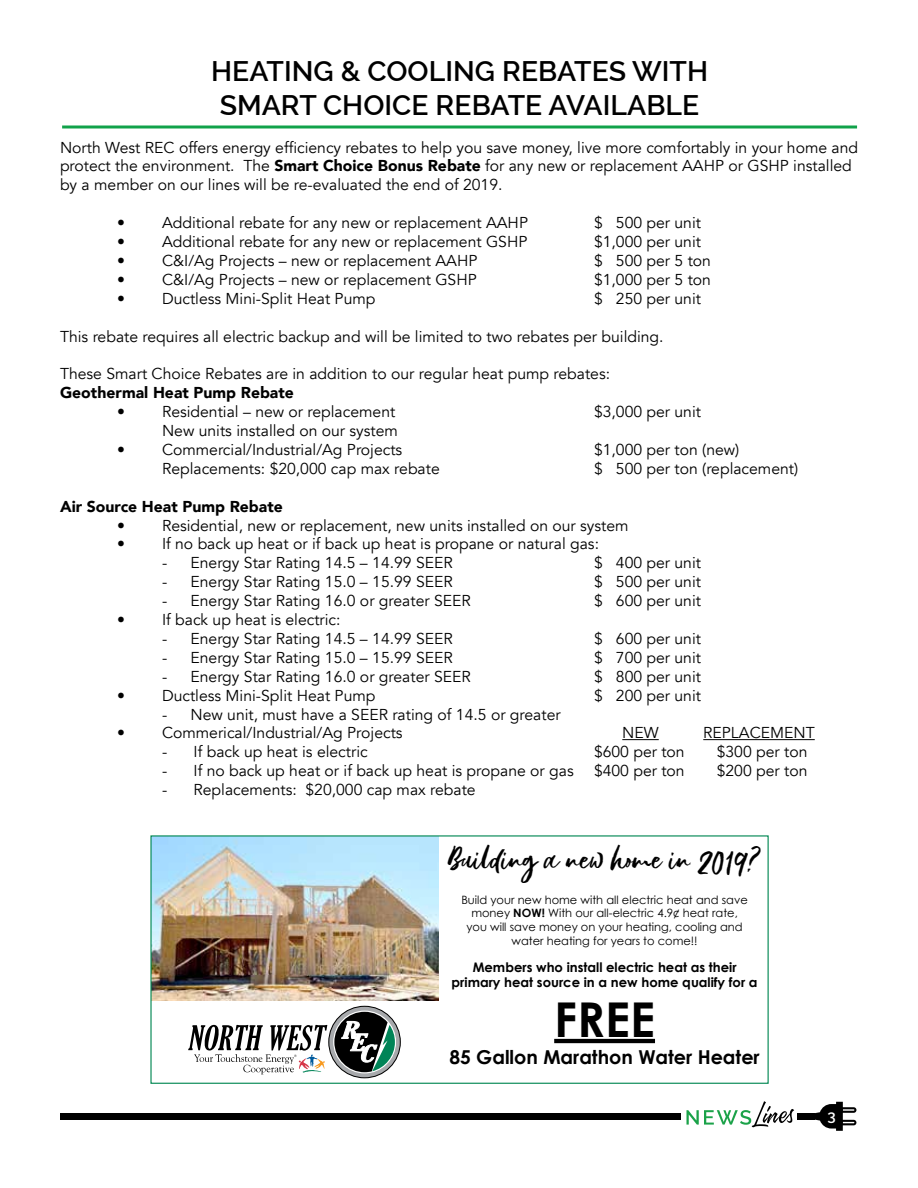
<style>
.page{position:relative;width:918px;height:1188px;background:#fff}
.page>*{position:absolute;margin:0;border:0;box-sizing:border-box;transform-origin:0 0}
.t1{font:700 48px "Century Gothic";color:#000}
.t2{font:42.15px "Gustolle";color:#000}
.t3{font:600 28.35px/34px "Raleway";color:#000;text-align:center}
.t4{font:700 19.2px "Century Gothic";color:#000}
.t5{font:15.75px/18.9px "Avenir";color:#000}
.t6{font:900 15.75px "Avenir";color:#000}
.t7{font:600 15px "Raleway";color:#fff}
.t8{font:700 13.2px/15.8px "Century Gothic";color:#000;text-align:center}
.t9{font:11.4px/13.8px "Century Gothic";color:#000;text-align:center}
.s1{font-weight:900}
.s2{font-weight:700}
</style>
<div class="page">
<svg style="left:814px;top:1102px;width:42px;height:29px"></svg>
<div style="left:60px;top:1113px;width:754px;height:6px;background:#000"></div>
<div style="left:681px;top:1108px;width:116px;height:19px;background:#fff"></div>
<svg style="left:686px;top:1101px;width:108px;height:26px"></svg>
<hr style="left:62px;top:126px;width:795px;height:3px;background:#11a24a">
<hr style="left:622px;top:739px;width:37px;height:1px;background:#000">
<hr style="left:703px;top:739px;width:112px;height:1px;background:#000">
<img style="left:152px;top:837px;width:286px;height:163px">
<div style="left:150px;top:835px;width:619px;height:249px;border:1px solid #008752"></div>
<hr style="left:554px;top:1039px;width:101px;height:4px;background:#000">
<svg style="left:329px;top:1006px;width:71px;height:72px"></svg>
<svg style="left:334px;top:1005px;width:61px;height:67px"></svg>
<svg style="left:188px;top:1025px;width:139px;height:49px"></svg>
<h3 class="t3" style="left:211px;top:54px;width:498px">HEATING &amp; COOLING REBATES WITH<br>SMART CHOICE REBATE AVAILABLE</h3>
<p class="t5" style="left:60px;top:138px;width:800px">North West REC offers energy efficiency rebates to help you save money, live more comfortably in your home and protect the environment. The <span class="s1">Smart Choice Bonus Rebate</span> for any new or replacement AAHP or GSHP installed by a member on our lines will be re-evaluated the end of 2019.</p>
<p class="t5" style="left:117px;top:214px;width:413px">• Additional rebate for any new or replacement AAHP</p>
<p class="t5" style="left:594px;top:214px;width:109px">$ 500 per unit</p>
<p class="t5" style="left:117px;top:232px;width:412px">• Additional rebate for any new or replacement GSHP</p>
<p class="t5" style="left:594px;top:232px;width:109px">$1,000 per unit</p>
<p class="t5" style="left:117px;top:251px;width:362px">• C&amp;I/Ag Projects – new or replacement AAHP</p>
<p class="t5" style="left:594px;top:251px;width:118px">$ 500 per 5 ton</p>
<p class="t5" style="left:117px;top:270px;width:361px">• C&amp;I/Ag Projects – new or replacement GSHP</p>
<p class="t5" style="left:594px;top:270px;width:118px">$1,000 per 5 ton</p>
<p class="t5" style="left:117px;top:289px;width:260px">• Ductless Mini-Split Heat Pump</p>
<p class="t5" style="left:594px;top:289px;width:109px">$ 250 per unit</p>
<p class="t5" style="left:60px;top:327px;width:605px">This rebate requires all electric backup and will be limited to two rebates per building.</p>
<p class="t5" style="left:60px;top:365px;width:552px">These Smart Choice Rebates are in addition to our regular heat pump rebates:</p>
<p class="t6" style="left:60px;top:379px;width:235px">Geothermal Heat Pump Rebate</p>
<p class="t5" style="left:117px;top:403px;width:280px">• Residential – new or replacement</p>
<p class="t5" style="left:594px;top:403px;width:109px">$3,000 per unit</p>
<p class="t5" style="left:162px;top:421px;width:237px">New units installed on our system</p>
<p class="t5" style="left:117px;top:440px;width:287px">• Commercial/Industrial/Ag Projects</p>
<p class="t5" style="left:594px;top:440px;width:147px">$1,000 per ton (new)</p>
<p class="t5" style="left:162px;top:459px;width:279px">Replacements: $20,000 cap max rebate</p>
<p class="t5" style="left:594px;top:459px;width:206px">$ 500 per ton (replacement)</p>
<p class="t6" style="left:60px;top:493px;width:224px">Air Source Heat Pump Rebate</p>
<p class="t5" style="left:117px;top:516px;width:513px">• Residential, new or replacement, new units installed on our system</p>
<p class="t5" style="left:117px;top:535px;width:484px">• If no back up heat or if back up heat is propane or natural gas:</p>
<p class="t5" style="left:162px;top:554px;width:292px">- Energy Star Rating 14.5 – 14.99 SEER</p>
<p class="t5" style="left:594px;top:554px;width:109px">$ 400 per unit</p>
<p class="t5" style="left:162px;top:573px;width:292px">- Energy Star Rating 15.0 – 15.99 SEER</p>
<p class="t5" style="left:594px;top:573px;width:109px">$ 500 per unit</p>
<p class="t5" style="left:162px;top:592px;width:310px">- Energy Star Rating 16.0 or greater SEER</p>
<p class="t5" style="left:594px;top:592px;width:109px">$ 600 per unit</p>
<p class="t5" style="left:117px;top:610px;width:225px">• If back up heat is electric:</p>
<p class="t5" style="left:162px;top:629px;width:292px">- Energy Star Rating 14.5 – 14.99 SEER</p>
<p class="t5" style="left:594px;top:629px;width:109px">$ 600 per unit</p>
<p class="t5" style="left:162px;top:648px;width:292px">- Energy Star Rating 15.0 – 15.99 SEER</p>
<p class="t5" style="left:594px;top:648px;width:109px">$ 700 per unit</p>
<p class="t5" style="left:162px;top:667px;width:310px">- Energy Star Rating 16.0 or greater SEER</p>
<p class="t5" style="left:594px;top:667px;width:109px">$ 800 per unit</p>
<p class="t5" style="left:117px;top:686px;width:260px">• Ductless Mini-Split Heat Pump</p>
<p class="t5" style="left:594px;top:686px;width:109px">$ 200 per unit</p>
<p class="t5" style="left:162px;top:705px;width:400px">- New unit, must have a SEER rating of 14.5 or greater</p>
<p class="t5" style="left:117px;top:724px;width:287px">• Commerical/Industrial/Ag Projects</p>
<p class="t5" style="left:622px;top:724px;width:38px">NEW</p>
<p class="t5" style="left:703px;top:724px;width:113px">REPLACEMENT</p>
<p class="t5" style="left:162px;top:743px;width:207px">- If back up heat is electric</p>
<p class="t5" style="left:594px;top:743px;width:92px">$600 per ton</p>
<p class="t5" style="left:717px;top:743px;width:92px">$300 per ton</p>
<p class="t5" style="left:162px;top:762px;width:413px">- If no back up heat or if back up heat is propane or gas</p>
<p class="t5" style="left:594px;top:762px;width:92px">$400 per ton</p>
<p class="t5" style="left:717px;top:762px;width:92px">$200 per ton</p>
<p class="t5" style="left:162px;top:781px;width:315px">- Replacements: $20,000 cap max rebate</p>
<h2 class="t2" style="left:448px;top:839px;width:315px">Building a new home in 2019?</h2>
<p class="t9" style="left:461px;top:892px;width:288px">Build your new home with all electric heat and save money <span class="s2">NOW!</span> With our all-electric 4.9¢ heat rate, you will save money on your heating, cooling and water heating for years to come!!</p>
<p class="t8" style="left:452px;top:958px;width:307px">Members who install electric heat as their primary heat source in a new home qualify for a</p>
<h1 class="t1" style="left:554px;top:983px;width:102px">FREE</h1>
<p class="t4" style="left:449px;top:1043px;width:312px">85 Gallon Marathon Water Heater</p>
<p class="t7" style="left:828px;top:1107px;width:10px">3</p>
</div>
